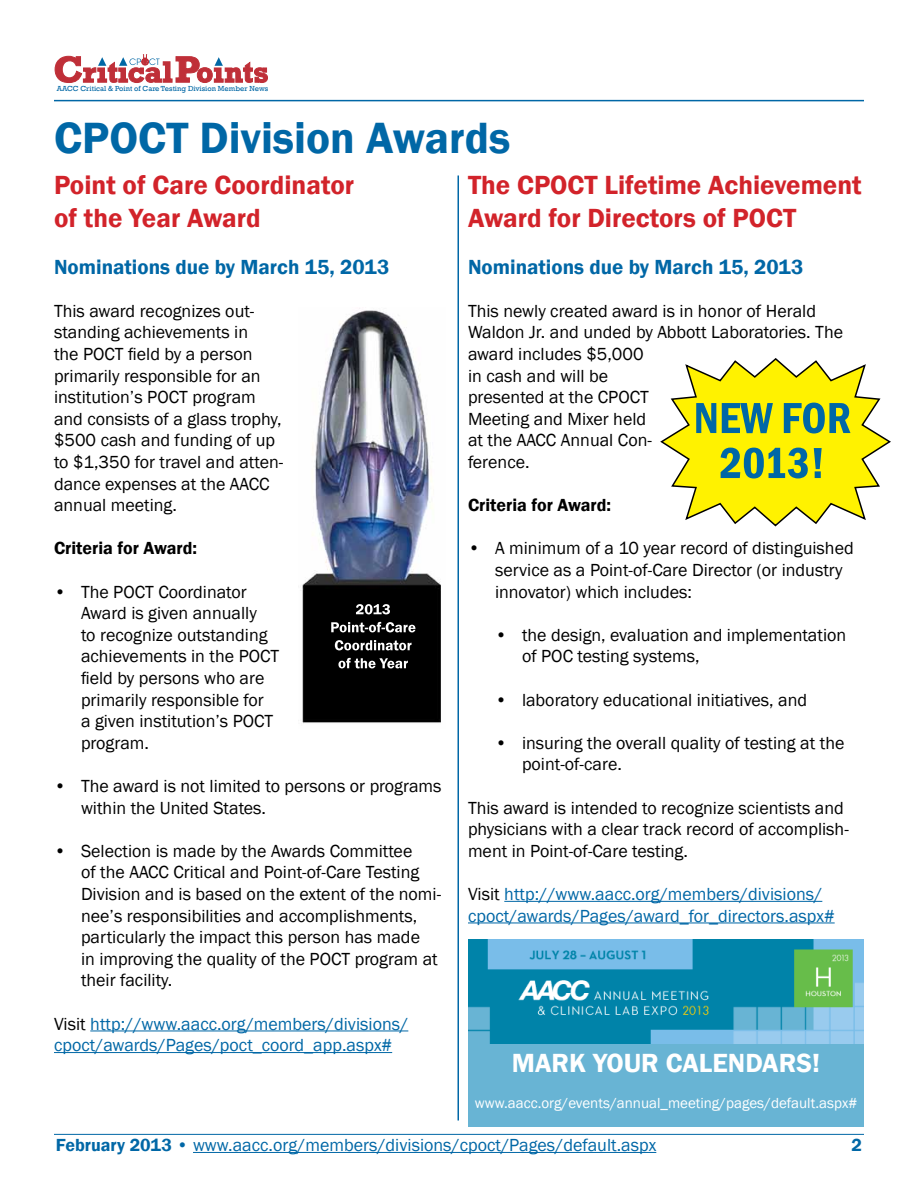
<style>
.page{position:relative;width:918px;height:1188px;background:#fff}
.page>*{position:absolute;margin:0;border:0;box-sizing:border-box;transform-origin:0 0}
.t1{font:600 45px "Franklin Gothic";color:#0067a6}
.t2{font:600 27px/32.4px "Franklin Gothic";color:#d2232a}
.t3{font:600 27px "Franklin Gothic";color:#fff}
.t4{font:600 21px "Franklin Gothic";color:#0067a6}
.t5{font:18px/21.6px "Franklin Gothic";color:#000}
.t6{font:18px/21.6px "Franklin Gothic";color:#0067a6}
.t7{font:600 18px "Franklin Gothic";color:#000}
.t8{font:600 18px "Franklin Gothic";color:#0067a6}
.t9{font:15px "Franklin Gothic";color:#fff}
.t10{font:7.5px "Rockwell";color:#0067a5}
.s1{color:#000}
.s2{font-weight:600}
</style>
<div class="page">
<svg style="left:54px;top:54px;width:214px;height:29px"></svg>
<hr style="left:54px;top:100px;width:810px;height:1px;background:#0067a6">
<hr style="left:193px;top:1152px;width:463px;height:1px;background:#0067a6">
<hr style="left:54px;top:1134px;width:810px;height:1px;background:#0067a6">
<hr style="left:90px;top:1031px;width:318px;height:1px;background:#0067a6">
<hr style="left:54px;top:1052px;width:338px;height:1px;background:#0067a6">
<hr style="left:504px;top:901px;width:318px;height:1px;background:#0067a6">
<hr style="left:468px;top:923px;width:367px;height:1px;background:#0067a6">
<img style="left:302px;top:308px;width:139px;height:416px">
<div style="left:309px;top:589px;width:127px;height:129px;background:#000"></div>
<svg style="left:338px;top:658px;width:70px;height:10px"></svg>
<svg style="left:335px;top:640px;width:77px;height:10px"></svg>
<svg style="left:331px;top:622px;width:84px;height:10px"></svg>
<svg style="left:356px;top:604px;width:34px;height:10px"></svg>
<hr style="left:458px;top:176px;width:1px;height:944px;background:#0067a6">
<div style="left:468px;top:956px;width:396px;height:171px;background:#68b4d4"></div>
<img style="left:468px;top:939px;width:396px;height:105px">
<svg style="left:660px;top:358px;width:231px;height:169px"></svg>
<p class="t10" style="left:57px;top:85px;width:213px">AACC Critical &amp; Point of Care Testing Division Member News</p>
<h1 class="t1" style="left:54px;top:110px;width:458px">CPOCT Division Awards</h1>
<h2 class="t2" style="left:468px;top:170px;width:395px">The CPOCT Lifetime Achievement<br>Award for Directors of POCT</h2>
<p class="t4" style="left:468px;top:254px;width:337px">Nominations due by March 15, 2013</p>
<p class="t5" style="left:468px;top:300px;width:377px">This newly created award is in honor of Herald<br>Waldon Jr. and unded by Abbott Laboratories. The award includes $5,000<br>in cash and will be<br>presented at the CPOCT<br>Meeting and Mixer held<br>at the AACC Annual Con-<br>ference.</p>
<p class="t7" style="left:468px;top:494px;width:145px">Criteria for Award:</p>
<p class="t5" style="left:495px;top:538px;width:360px;text-indent:-27px">• A minimum of a 10 year record of distinguished service as a Point-of-Care Director (or industry innovator) which includes:</p>
<p class="t5" style="left:522px;top:624px;width:326px;text-indent:-27px">• the design, evaluation and implementation of POC testing systems,</p>
<p class="t5" style="left:495px;top:689px;width:314px">• laboratory educational initiatives, and</p>
<p class="t5" style="left:522px;top:732px;width:324px;text-indent:-27px">• insuring the overall quality of testing at the point-of-care.</p>
<p class="t5" style="left:468px;top:797px;width:382px">This award is intended to recognize scientists and physicians with a clear track record of accomplish&shy;ment in Point-of-Care testing.</p>
<p class="t6" style="left:468px;top:884px;width:368px"><span class="s1">Visit</span> http://www.aacc.org/members/divisions/ cpoct/awards/Pages/award_for_directors.aspx#</p>
<h2 class="t2" style="left:54px;top:170px;width:302px">Point of Care Coordinator of the Year Award</h2>
<p class="t4" style="left:54px;top:254px;width:337px">Nominations due by March 15, 2013</p>
<p class="t5" style="left:54px;top:300px;width:231px">This award recognizes out&shy;standing achievements in<br>the POCT field by a person primarily responsible for an institution’s POCT program and consists of a glass trophy, $500 cash and funding of up to $1,350 for travel and atten&shy;dance expenses at the AACC annual meeting.</p>
<p class="t7" style="left:54px;top:537px;width:145px">Criteria for Award:</p>
<p class="t5" style="left:81px;top:581px;width:200px;text-indent:-27px">• The POCT Coordinator<br>Award is given annually<br>to recognize outstanding achievements in the POCT field by persons who are primarily responsible for<br>a given institution’s POCT program.</p>
<p class="t5" style="left:81px;top:776px;width:362px;text-indent:-27px">• The award is not limited to persons or programs within the United States.</p>
<p class="t5" style="left:81px;top:840px;width:362px;text-indent:-27px">• Selection is made by the Awards Committee<br>of the AACC Critical and Point-of-Care Testing Division and is based on the extent of the nomi&shy;nee’s responsibilities and accomplishments, particularly the impact this person has made<br>in improving the quality of the POCT program at their facility.</p>
<p class="t6" style="left:54px;top:1013px;width:356px"><span class="s1">Visit</span> http://www.aacc.org/members/divisions/ cpoct/awards/Pages/poct_coord_app.aspx#</p>
<h2 class="t3" style="left:512px;top:1046px;width:310px">MARK YOUR CALENDARS!</h2>
<p class="t9" style="left:475px;top:1094px;width:384px">www.aacc.org/events/annual_meeting/pages/default.aspx#</p>
<p class="t6" style="left:56px;top:1135px;width:602px"><span class="s2">February 2013 •</span> www.aacc.org/members/divisions/cpoct/Pages/default.aspx</p>
<p class="t8" style="left:852px;top:1134px;width:12px">2</p>
</div>
